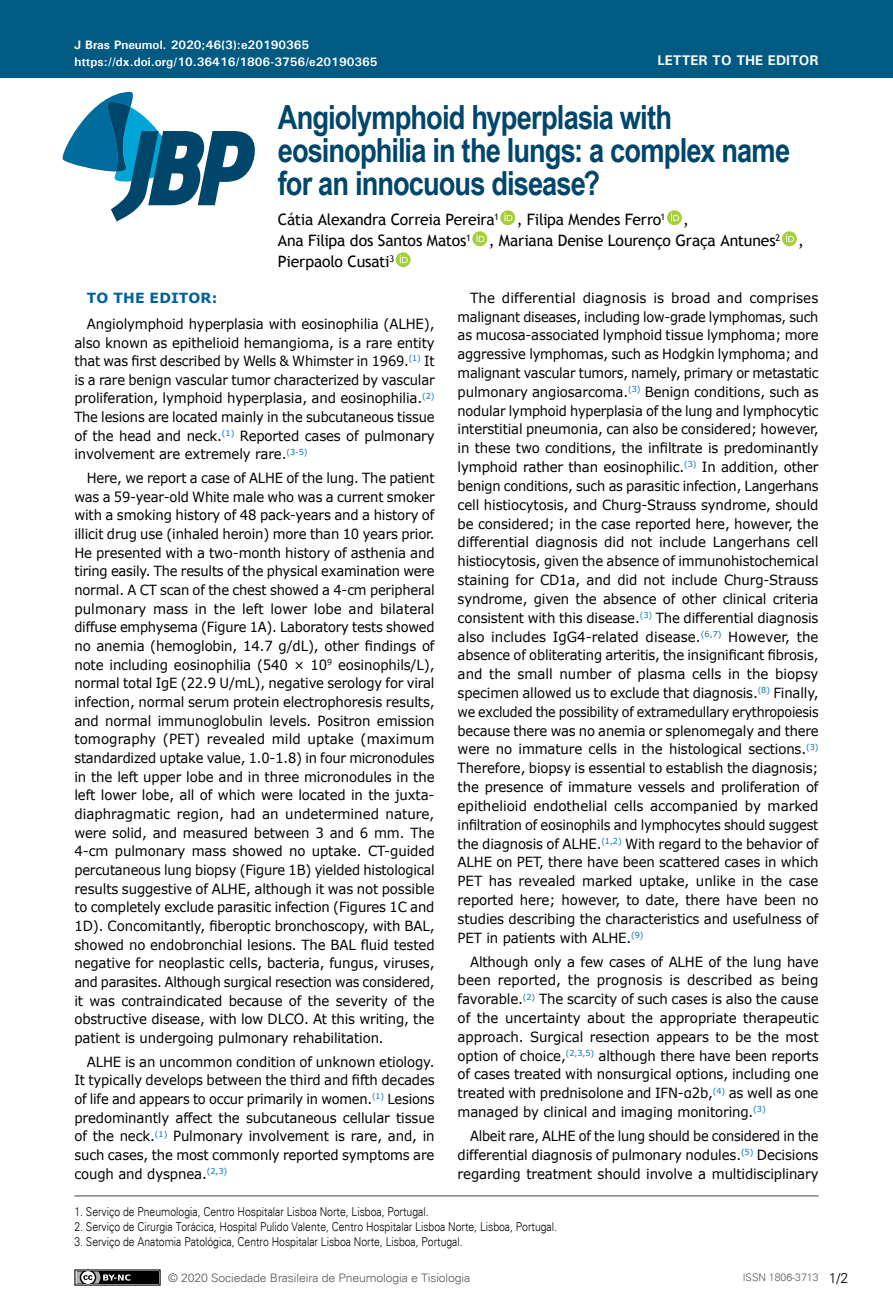
<style>
.page{position:relative;width:893px;height:1315px;background:#fff}
.page>*{position:absolute;margin:0;border:0;box-sizing:border-box;transform-origin:0 0}
.t1{font:700 33.25px/33.2px "Arial Narrow";letter-spacing:-.025em;color:#00466b}
.t2{font:15.75px/21px "Trebuchet MS";letter-spacing:-.015em;color:#000}
.t3{font:14px/18.9px "Verdana";letter-spacing:-.01em;color:#000;text-align:justify;scale:.96 1}
.t4{font:14px/18.7px "Verdana";letter-spacing:-.01em;color:#000;text-align:justify;scale:.94 1}
.t5{font:14px/18.7px "Verdana";letter-spacing:-.01em;color:#000;text-align:justify;scale:.95 1}
.t6{font:14px/18.9px "Verdana";letter-spacing:-.01em;color:#000;text-align:justify;scale:.93 1}
.t7{font:700 14px "Univers";color:#fff}
.t8{font:700 14px "Verdana";letter-spacing:.01em;color:#01609a}
.t9{font:300 14px "Univers";color:#000}
.t10{font:300 12.25px "Univers";color:#000;scale:.85 1}
.t11{font:700 12.25px "Univers";color:#fff}
.t12{font:300 11.72px "Univers";letter-spacing:-.01em;color:#58595b;scale:1.04 1}
.t13{font:300 10.5px "Univers";color:#58595b}
</style>
<div class="page">
<div style="left:0;top:0;width:893px;height:78px;background:#005a82"></div>
<svg style="left:62px;top:91px;width:193px;height:130px"></svg>
<div style="left:75px;top:1270px;width:85px;height:15px;background:#000"></div>
<div style="left:74px;top:1269px;width:87px;height:16px;border:1px solid #000"></div>
<svg style="left:74px;top:1269px;width:56px;height:17px"></svg>
<svg style="left:500px;top:210px;width:16px;height:15px"></svg>
<svg style="left:500px;top:210px;width:15px;height:15px"></svg>
<svg style="left:504px;top:213px;width:8px;height:8px"></svg>
<svg style="left:667px;top:214px;width:15px;height:11px"></svg>
<svg style="left:667px;top:210px;width:15px;height:15px"></svg>
<svg style="left:671px;top:213px;width:8px;height:8px"></svg>
<svg style="left:472px;top:231px;width:16px;height:15px"></svg>
<svg style="left:472px;top:231px;width:15px;height:15px"></svg>
<svg style="left:476px;top:234px;width:8px;height:8px"></svg>
<svg style="left:782px;top:235px;width:15px;height:11px"></svg>
<svg style="left:782px;top:231px;width:15px;height:15px"></svg>
<svg style="left:786px;top:234px;width:8px;height:8px"></svg>
<svg style="left:396px;top:252px;width:15px;height:15px"></svg>
<svg style="left:396px;top:252px;width:15px;height:15px"></svg>
<svg style="left:400px;top:255px;width:8px;height:8px"></svg>
<hr style="left:74px;top:1195px;width:745px;height:1px;background:#464547">
<p class="t11" style="left:74px;top:37px;width:236px">J Bras Pneumol. 2020;46(3):e20190365</p>
<p class="t11" style="left:74px;top:54px;width:305px">https://dx.doi.org/10.36416/1806-3756/e20190365</p>
<p class="t7" style="left:657px;top:52px;width:163px">LETTER TO THE EDITOR</p>
<h1 class="t1" style="left:278px;top:99px;width:514px">Angiolymphoid hyperplasia with eosinophilia in the lungs: a complex name for an innocuous disease?</h1>
<p class="t2" style="left:278px;top:209px;width:528px">Cátia Alexandra Correia Pereira<sup>1</sup> , Filipa Mendes Ferro<sup>1</sup> ,<br>Ana Filipa dos Santos Matos<sup>1</sup> , Mariana Denise Lourenço Graça Antunes<sup>2</sup> ,<br>Pierpaolo Cusati<sup>3</sup></p>
<p class="t8" style="left:87px;top:288px;width:132px">TO THE EDITOR:</p>
<p class="t5" style="left:74px;top:314px;width:381px;text-indent:12px">Angiolymphoid hyperplasia with eosinophilia (ALHE), also known as epithelioid hemangioma, is a rare entity that was first described by Wells &amp; Whimster in 1969.<sup>(1)</sup> It is a rare benign vascular tumor characterized by vascular proliferation, lymphoid hyperplasia, and eosinophilia.<sup>(2)<br></sup>The lesions are located mainly in the subcutaneous tissue of the head and neck.<sup>(1)</sup> Reported cases of pulmonary involvement are extremely rare.<sup>(3-5)</sup></p>
<p class="t4" style="left:74px;top:469px;width:385px;text-indent:12px">Here, we report a case of ALHE of the lung. The patient was a 59-year-old White male who was a current smoker with a smoking history of 48 pack-years and a history of illicit drug use (inhaled heroin) more than 10 years prior.<br>He presented with a two-month history of asthenia and tiring easily. The results of the physical examination were normal. A CT scan of the chest showed a 4-cm peripheral pulmonary mass in the left lower lobe and bilateral diffuse emphysema (Figure 1A). Laboratory tests showed no anemia (hemoglobin, 14.7 g/dL), other findings of note including eosinophilia (540 × 10<sup>9</sup> eosinophils/L), normal total IgE (22.9 U/mL), negative serology for viral infection, normal serum protein electrophoresis results, and normal immunoglobulin levels. Positron emission tomography (PET) revealed mild uptake (maximum standardized uptake value, 1.0-1.8) in four micronodules in the left upper lobe and in three micronodules in the left lower lobe, all of which were located in the juxta&shy;diaphragmatic region, had an undetermined nature, were solid, and measured between 3 and 6 mm. The 4-cm pulmonary mass showed no uptake. CT-guided percutaneous lung biopsy (Figure 1B) yielded histological results suggestive of ALHE, although it was not possible to completely exclude parasitic infection (Figures 1C and 1D). Concomitantly, fiberoptic bronchoscopy, with BAL, showed no endobronchial lesions. The BAL fluid tested negative for neoplastic cells, bacteria, fungus, viruses, and parasites. Although surgical resection was considered, it was contraindicated because of the severity of the obstructive disease, with low DLCO. At this writing, the patient is undergoing pulmonary rehabilitation.</p>
<p class="t5" style="left:74px;top:1052px;width:381px;text-indent:12px">ALHE is an uncommon condition of unknown etiology.<br>It typically develops between the third and fifth decades of life and appears to occur primarily in women.<sup>(1)</sup> Lesions predominantly affect the subcutaneous cellular tissue of the neck.<sup>(1)</sup> Pulmonary involvement is rare, and, in such cases, the most commonly reported symptoms are cough and dyspnea.<sup>(2,3)</sup></p>
<p class="t3" style="left:458px;top:288px;width:378px;text-indent:12px">The differential diagnosis is broad and comprises malignant diseases, including low-grade lymphomas, such as mucosa-associated lymphoid tissue lymphoma; more aggressive lymphomas, such as Hodgkin lymphoma; and malignant vascular tumors, namely, primary or metastatic pulmonary angiosarcoma.<sup>(3)</sup> Benign conditions, such as nodular lymphoid hyperplasia of the lung and lymphocytic interstitial pneumonia, can also be considered; however, in these two conditions, the infiltrate is predominantly lymphoid rather than eosinophilic.<sup>(3)</sup> In addition, other benign conditions, such as parasitic infection, Langerhans cell histiocytosis, and Churg-Strauss syndrome, should be considered; in the case reported here, however, the differential diagnosis did not include Langerhans cell histiocytosis, given the absence of immunohistochemical staining for CD1a, and did not include Churg-Strauss syndrome, given the absence of other clinical criteria consistent with this disease.<sup>(3)</sup> The differential diagnosis also includes IgG4-related disease.<sup>(6,7)</sup> However, the absence of obliterating arteritis, the insignificant fibrosis, and the small number of plasma cells in the biopsy specimen allowed us to exclude that diagnosis.<sup>(8)</sup> Finally, we excluded the possibility of extramedullary erythropoiesis because there was no anemia or splenomegaly and there were no immature cells in the histological sections.<sup>(3)<br></sup>Therefore, biopsy is essential to establish the diagnosis; the presence of immature vessels and proliferation of epithelioid endothelial cells accompanied by marked infiltration of eosinophils and lymphocytes should suggest the diagnosis of ALHE.<sup>(1,2)</sup> With regard to the behavior of ALHE on PET, there have been scattered cases in which PET has revealed marked uptake, unlike in the case reported here; however, to date, there have been no studies describing the characteristics and usefulness of PET in patients with ALHE.<sup>(9)</sup></p>
<p class="t5" style="left:458px;top:952px;width:381px;text-indent:12px">Although only a few cases of ALHE of the lung have been reported, the prognosis is described as being favorable.<sup>(2)</sup> The scarcity of such cases is also the cause of the uncertainty about the appropriate therapeutic approach. Surgical resection appears to be the most option of choice,<sup>(2,3,5)</sup> although there have been reports of cases treated with nonsurgical options, including one treated with prednisolone and IFN-α2b,<sup>(4)</sup> as well as one managed by clinical and imaging monitoring.<sup>(3)</sup></p>
<p class="t6" style="left:458px;top:1126px;width:390px;text-indent:12px">Albeit rare, ALHE of the lung should be considered in the differential diagnosis of pulmonary nodules.<sup>(5)</sup> Decisions regarding treatment should involve a multidisciplinary</p>
<p class="t10" style="left:74px;top:1204px;width:418px">1. Serviço de Pneumologia, Centro Hospitalar Lisboa Norte, Lisboa, Portugal.</p>
<p class="t10" style="left:74px;top:1219px;width:569px">2. Serviço de Cirurgia Torácica, Hospital Pulido Valente, Centro Hospitalar Lisboa Norte, Lisboa, Portugal.</p>
<p class="t10" style="left:74px;top:1233px;width:458px">3. Serviço de Anatomia Patológica, Centro Hospitalar Lisboa Norte, Lisboa, Portugal.</p>
<p class="t12" style="left:168px;top:1270px;width:292px">© 2020 Sociedade Brasileira de Pneumologia e Tisiologia</p>
<p class="t13" style="left:743px;top:1271px;width:77px">ISSN 1806-3713</p>
<p class="t9" style="left:829px;top:1269px;width:21px">1/2</p>
</div>
